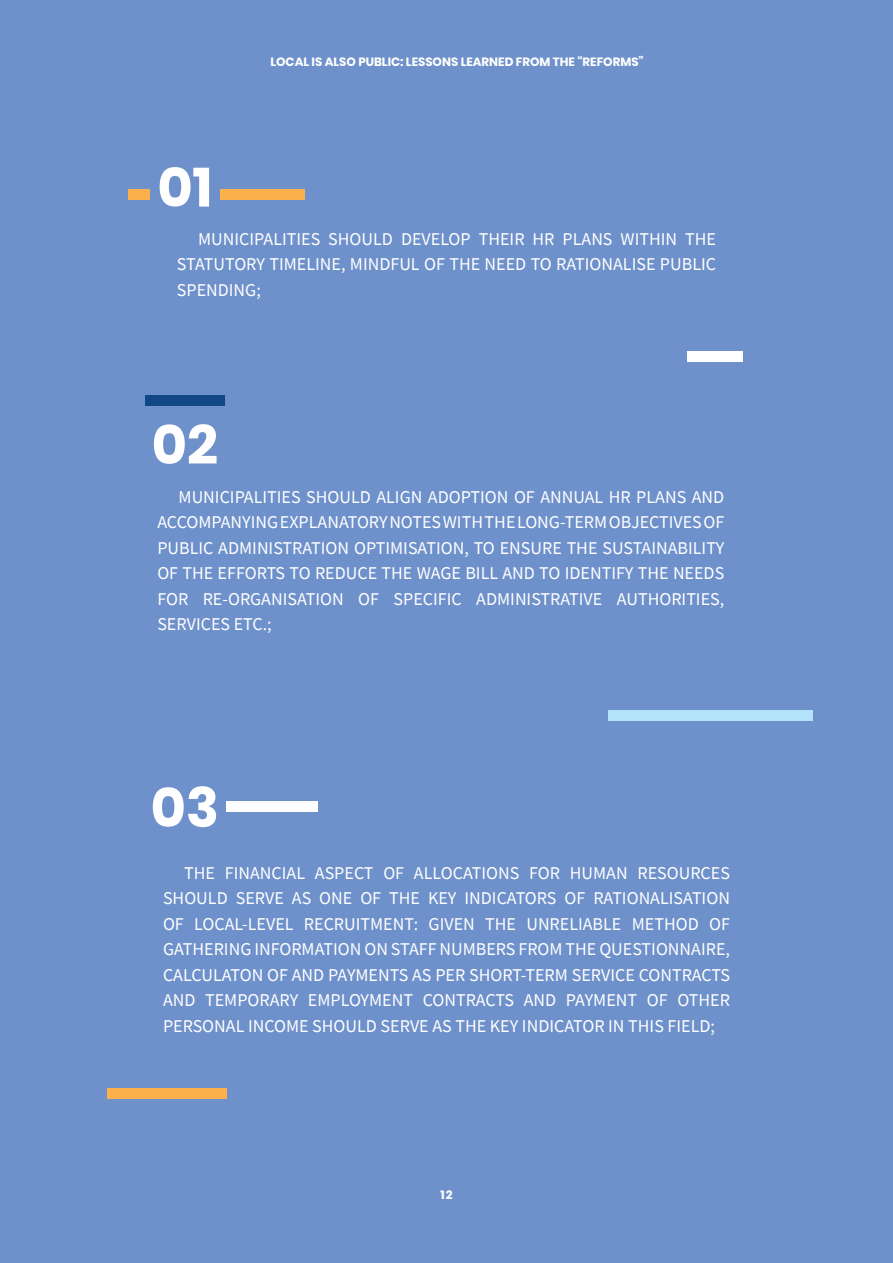
<style>
.page{position:relative;width:893px;height:1263px;background:#6e91cb}
.page>*{position:absolute;margin:0;border:0;box-sizing:border-box;transform-origin:0 0}
.t1{font:700 55.05px "Poppins";color:#fff}
.t2{font:18px/25.5px "Source Sans Pro";color:#fff;text-align:justify}
.t3{font:700 12px "Poppins";color:#fff}
</style>
<div class="page">
<div style="left:608px;top:710px;width:204px;height:11px;background:#b3e3f9"></div>
<div style="left:145px;top:396px;width:79px;height:10px;background:#114785"></div>
<div style="left:128px;top:189px;width:176px;height:11px;background:#fbb04b"></div>
<div style="left:687px;top:352px;width:56px;height:10px;background:#fff"></div>
<div style="left:150px;top:149px;width:70px;height:58px;background:#6e91cb"></div>
<div style="left:222px;top:801px;width:95px;height:11px;background:#fff"></div>
<div style="left:144px;top:769px;width:81px;height:58px;background:#6e91cb"></div>
<div style="left:108px;top:1089px;width:119px;height:10px;background:#fbb04b"></div>
<h1 class="t1" style="left:157px;top:155px;width:56px">01</h1>
<p class="t3" style="left:270px;top:55px;width:375px">LOCAL IS ALSO PUBLIC: LESSONS LEARNED FROM THE “REFORMS”</p>
<p class="t2" style="left:177px;top:226px;width:541px;text-indent:21px">MUNICIPALITIES SHOULD DEVELOP THEIR HR PLANS WITHIN THE STATUTORY TIMELINE, MINDFUL OF THE NEED TO RATIONALISE PUBLIC SPENDING;</p>
<h1 class="t1" style="left:152px;top:413px;width:68px">02</h1>
<p class="t2" style="left:157px;top:484px;width:568px;text-indent:21px">MUNICIPALITIES SHOULD ALIGN ADOPTION OF ANNUAL HR PLANS AND ACCOMPANYING EXPLANATORY NOTES WITH THE LONG-TERM OBJECTIVES OF PUBLIC ADMINISTRATION OPTIMISATION, TO ENSURE THE SUSTAINABILITY OF THE EFFORTS TO REDUCE THE WAGE BILL AND TO IDENTIFY THE NEEDS FOR RE-ORGANISATION OF SPECIFIC ADMINISTRATIVE AUTHORITIES, SERVICES ETC.;</p>
<h1 class="t1" style="left:150px;top:775px;width:70px">03</h1>
<p class="t2" style="left:163px;top:860px;width:568px;text-indent:21px">THE FINANCIAL ASPECT OF ALLOCATIONS FOR HUMAN RESOURCES SHOULD SERVE AS ONE OF THE KEY INDICATORS OF RATIONALISATION OF LOCAL-LEVEL RECRUITMENT: GIVEN THE UNRELIABLE METHOD OF GATHERING INFORMATION ON STAFF NUMBERS FROM THE QUESTIONNAIRE, CALCULATON OF AND PAYMENTS AS PER SHORT-TERM SERVICE CONTRACTS AND TEMPORARY EMPLOYMENT CONTRACTS AND PAYMENT OF OTHER PERSONAL INCOME SHOULD SERVE AS THE KEY INDICATOR IN THIS FIELD;</p>
<p class="t3" style="left:440px;top:1188px;width:14px">12</p>
</div>
